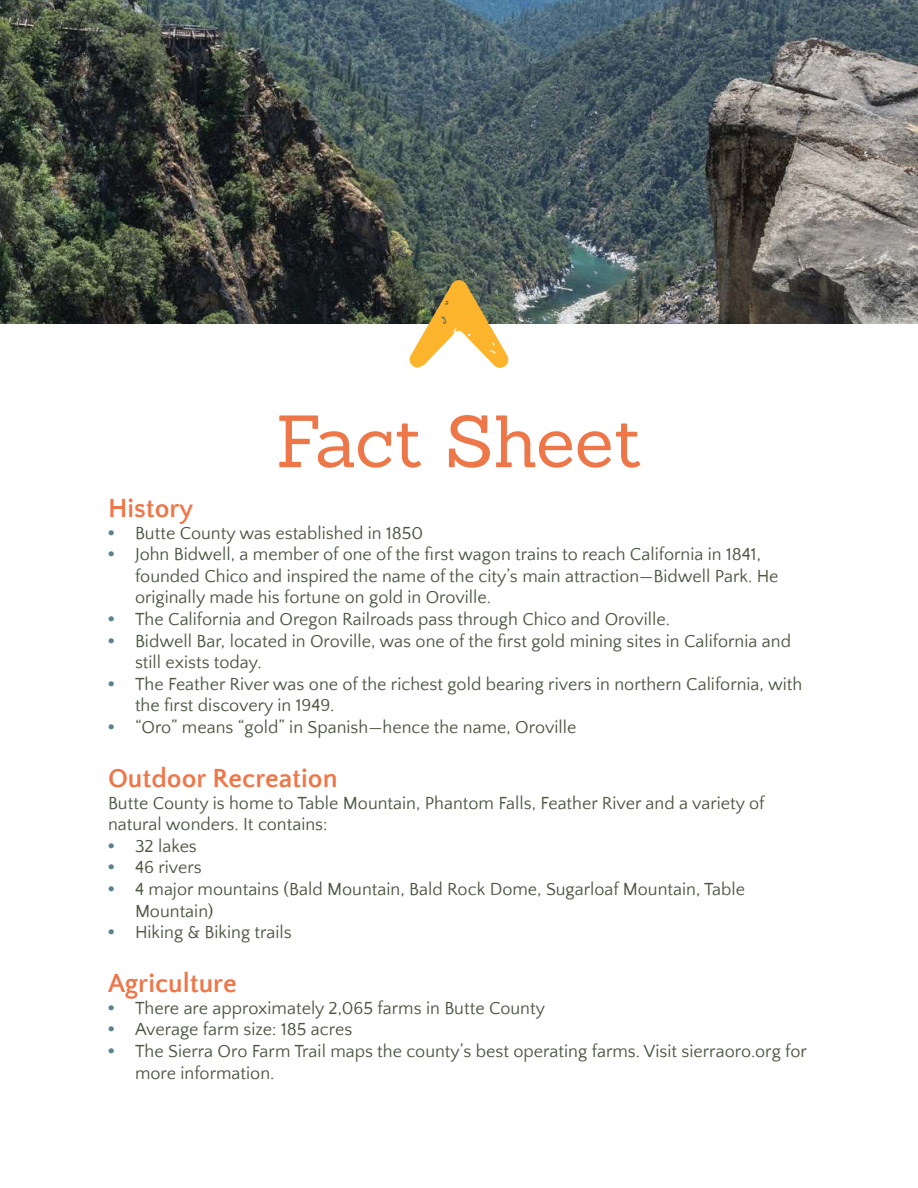
<style>
.page{position:relative;width:918px;height:1188px;background:#fff}
.page>*{position:absolute;margin:0;border:0;box-sizing:border-box;transform-origin:0 0}
.t1{font:72px "Sanchez";letter-spacing:-.005em;color:#ee7749}
.t2{font:700 27px "Quattrocento Sans";color:#ee7749}
.t3{font:18px/21.6px "Quattrocento Sans";color:#4d5742}
.s1{font-family:"Arial";font-weight:700;color:#5b8191}
</style>
<div class="page">
<img style="left:0;top:0;width:918px;height:324px">
<svg style="left:409px;top:280px;width:100px;height:88px"></svg>
<h1 class="t1" style="left:276px;top:400px;width:368px">Fact Sheet</h1>
<h2 class="t2" style="left:108px;top:497px;width:87px">History</h2>
<p class="t3" style="left:108px;top:523px;width:317px"><span class="s1">•</span> Butte County was established in 1850</p>
<p class="t3" style="left:135px;top:544px;width:645px;text-indent:-27px"><span class="s1">•</span> John Bidwell, a member of one of the first wagon trains to reach California in 1841, founded Chico and inspired the name of the city’s main attraction—Bidwell Park. He originally made his fortune on gold in Oroville.</p>
<p class="t3" style="left:108px;top:609px;width:563px"><span class="s1">•</span> The California and Oregon Railroads pass through Chico and Oroville.</p>
<p class="t3" style="left:135px;top:631px;width:658px;text-indent:-27px"><span class="s1">•</span> Bidwell Bar, located in Oroville, was one of the first gold mining sites in California and still exists today.</p>
<p class="t3" style="left:135px;top:674px;width:669px;text-indent:-27px"><span class="s1">•</span> The Feather River was one of the richest gold bearing rivers in northern California, with the first discovery in 1949.</p>
<p class="t3" style="left:108px;top:717px;width:470px"><span class="s1">•</span> “Oro” means “gold” in Spanish—hence the name, Oroville</p>
<h2 class="t2" style="left:108px;top:767px;width:231px">Outdoor Recreation</h2>
<p class="t3" style="left:108px;top:793px;width:658px">Butte County is home to Table Mountain, Phantom Falls, Feather River and a variety of natural wonders. It contains:</p>
<p class="t3" style="left:108px;top:836px;width:90px"><span class="s1">•</span> 32 lakes</p>
<p class="t3" style="left:108px;top:857px;width:95px"><span class="s1">•</span> 46 rivers</p>
<p class="t3" style="left:135px;top:879px;width:612px;text-indent:-27px"><span class="s1">•</span> 4 major mountains (Bald Mountain, Bald Rock Dome, Sugarloaf Mountain, Table<br>Mountain)</p>
<p class="t3" style="left:108px;top:922px;width:185px"><span class="s1">•</span> Hiking &amp; Biking trails</p>
<h2 class="t2" style="left:108px;top:972px;width:130px">Agriculture</h2>
<p class="t3" style="left:108px;top:998px;width:439px"><span class="s1">•</span> There are approximately 2,065 farms in Butte County</p>
<p class="t3" style="left:108px;top:1019px;width:246px"><span class="s1">•</span> Average farm size: 185 acres</p>
<p class="t3" style="left:135px;top:1041px;width:673px;text-indent:-27px"><span class="s1">•</span> The Sierra Oro Farm Trail maps the county’s best operating farms. Visit sierraoro.org for more information.</p>
</div>
